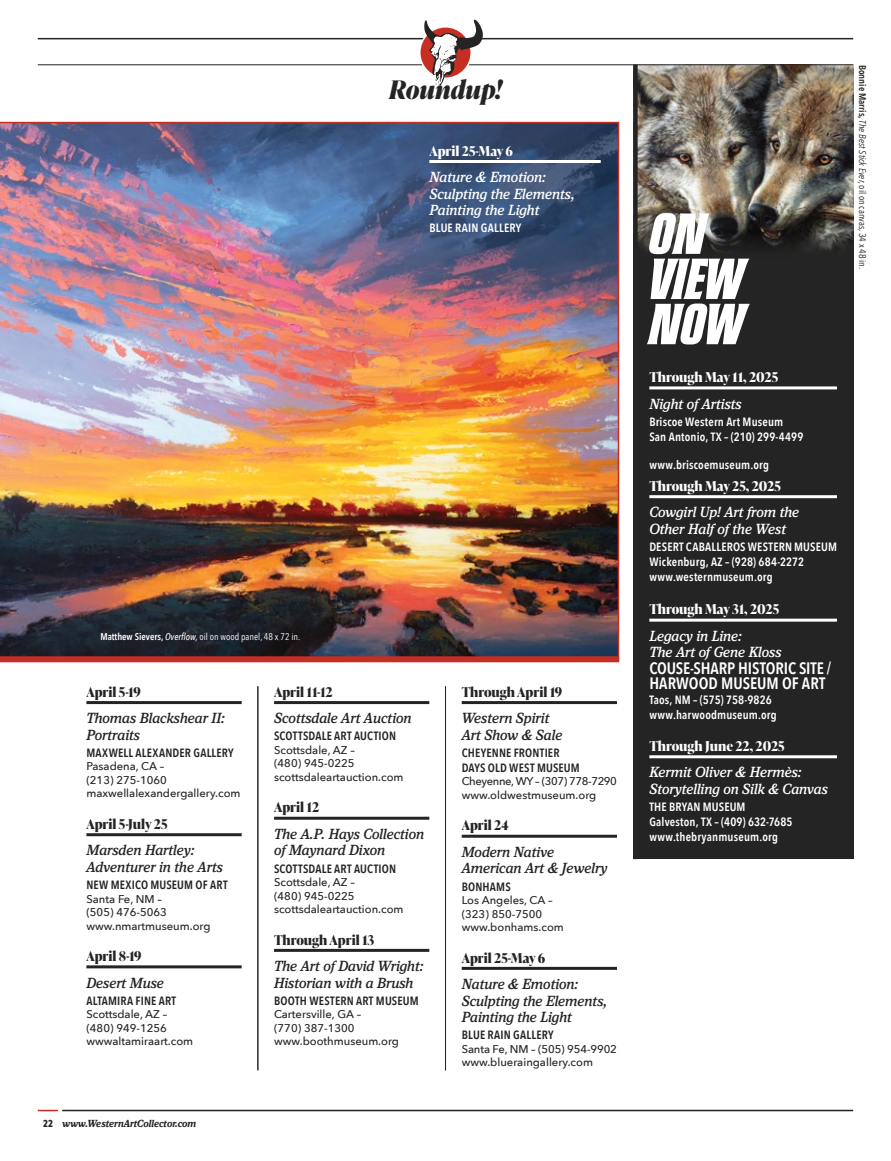
<style>
.page{position:relative;width:891px;height:1161px;background:#fff}
.page>*{position:absolute;margin:0;border:0;box-sizing:border-box;transform-origin:0 0}
.t1{font:italic extra-condensed 52.8px/45.2px "Guildhall";color:#fff}
.t2{font:italic 700 25.6px "Ivy Presto Display";color:#242424}
.t3{font:600 16.4px/15px "Avenir Next Condensed";letter-spacing:-.005em;color:#fff}
.t4{font:italic 600 15px/16.4px "Viroqua";color:#242424}
.t5{font:italic 600 15px/16.4px "Viroqua";color:#fff}
.t6{font:700 13.6px "Ivy Presto Display";color:#242424}
.t7{font:700 13.6px "Ivy Presto Display";color:#fff}
.t8{font:600 12px/15px "Avenir Next Condensed";letter-spacing:.015em;color:#fff}
.t9{font:600 12px/15px "Avenir Next Condensed";letter-spacing:.015em;color:#242424}
.t10{font:500 11.2px/13.6px "Avenir Next";color:#242424}
.t11{font:500 11.2px/13.6px "Avenir Next";letter-spacing:-.02em;color:#242424}
.t12{font:italic 700 10.4px "Viroqua";color:#242424}
.t13{font:9.8px "Avenir Next Condensed";color:#242424}
.t14{font:9.8px "Avenir Next Condensed";color:#fff}
.s1{font-weight:600}
.s2{font-weight:500;font-style:italic}
.s3{font-family:"Niveau Grotesk";font-style:normal}
.s4{font-style:italic}
</style>
<div class="page">
<hr style="left:86px;top:701px;width:156px;height:3px;background:#242424">
<hr style="left:86px;top:833px;width:156px;height:3px;background:#242424">
<hr style="left:86px;top:965px;width:156px;height:3px;background:#242424">
<hr style="left:274px;top:701px;width:155px;height:3px;background:#242424">
<hr style="left:274px;top:817px;width:155px;height:3px;background:#242424">
<hr style="left:274px;top:949px;width:155px;height:3px;background:#242424">
<hr style="left:462px;top:701px;width:155px;height:3px;background:#242424">
<hr style="left:462px;top:835px;width:155px;height:3px;background:#242424">
<hr style="left:462px;top:967px;width:155px;height:3px;background:#242424">
<hr style="left:258px;top:686px;width:1px;height:384px;background:#242424">
<hr style="left:445px;top:686px;width:1px;height:384px;background:#242424">
<div style="left:633px;top:65px;width:220px;height:794px;background:#242424"></div>
<img style="left:638px;top:65px;width:215px;height:187px">
<hr style="left:649px;top:386px;width:188px;height:3px;background:#fff">
<hr style="left:649px;top:495px;width:188px;height:3px;background:#fff">
<hr style="left:649px;top:619px;width:188px;height:3px;background:#fff">
<hr style="left:649px;top:755px;width:188px;height:3px;background:#fff">
<img style="left:0;top:122px;width:619px;height:534px">
<div style="left:0;top:656px;width:619px;height:6px;background:#c62e23"></div>
<div style="left:420px;top:136px;width:200px;height:116px;background:#242424;opacity:.16"></div>
<hr style="left:429px;top:160px;width:172px;height:3px;background:#fff">
<svg style="left:38px;top:1110px;width:20px;height:1px"></svg>
<hr style="left:62px;top:1110px;width:791px;height:1px;background:#242424">
<hr style="left:38px;top:38px;width:815px;height:1px;background:#242424">
<hr style="left:38px;top:64px;width:815px;height:1px;background:#242424">
<svg style="left:424px;top:19px;width:59px;height:66px"></svg>
<h2 class="t2" style="left:389px;top:72px;width:115px">Roundup!</h2>
<p class="t7" style="left:429px;top:141px;width:85px">April 25-May 6</p>
<h3 class="t5" style="left:429px;top:168px;width:147px">Nature &amp; Emotion:<br>Sculpting the Elements,<br>Painting the Light</h3>
<p class="t8" style="left:429px;top:221px;width:93px">BLUE RAIN GALLERY</p>
<p class="t14" style="left:100px;top:630px;width:201px"><span class="s1">Matthew Sievers,</span> <span class="s2">Overflow,</span> oil on wood panel, 48 x 72 in.</p>
<p class="t6" style="left:86px;top:682px;width:56px">April 5-19</p>
<h3 class="t4" style="left:86px;top:709px;width:140px">Thomas Blackshear II:<br>Portraits</h3>
<p class="t9" style="left:86px;top:746px;width:149px">MAXWELL ALEXANDER GALLERY</p>
<p class="t10" style="left:86px;top:760px;width:156px">Pasadena, CA –<br>(213) 275-1060 maxwellalexandergallery.com</p>
<p class="t6" style="left:86px;top:814px;width:83px">April 5-July 25</p>
<h3 class="t4" style="left:86px;top:841px;width:138px">Marsden Hartley:<br>Adventurer in the Arts</h3>
<p class="t9" style="left:86px;top:878px;width:143px">NEW MEXICO MUSEUM OF ART</p>
<p class="t10" style="left:86px;top:892px;width:126px">Santa Fe, NM –<br>(505) 476-5063 www.nmartmuseum.org</p>
<p class="t6" style="left:86px;top:946px;width:57px">April 8-19</p>
<h3 class="t4" style="left:86px;top:973px;width:79px">Desert Muse</h3>
<p class="t9" style="left:86px;top:993px;width:91px">ALTAMIRA FINE ART</p>
<p class="t10" style="left:86px;top:1008px;width:108px">Scottsdale, AZ – (480) 949-1256 wwwaltamiraart.com</p>
<p class="t12" style="left:43px;top:1116px;width:155px"><span class="s3">22</span> www.WesternArtCollector.com</p>
<p class="t6" style="left:274px;top:682px;width:60px">April 11-12</p>
<h3 class="t4" style="left:274px;top:709px;width:139px">Scottsdale Art Auction</h3>
<p class="t9" style="left:274px;top:729px;width:124px">SCOTTSDALE ART AUCTION</p>
<p class="t10" style="left:274px;top:744px;width:131px">Scottsdale, AZ –<br>(480) 945-0225 scottsdaleartauction.com</p>
<p class="t6" style="left:274px;top:798px;width:47px">April 12</p>
<h3 class="t4" style="left:274px;top:825px;width:152px">The A.P. Hays Collection of Maynard Dixon</h3>
<p class="t9" style="left:274px;top:861px;width:124px">SCOTTSDALE ART AUCTION</p>
<p class="t10" style="left:274px;top:876px;width:131px">Scottsdale, AZ –<br>(480) 945-0225 scottsdaleartauction.com</p>
<p class="t6" style="left:274px;top:930px;width:102px">Through April 13</p>
<h3 class="t4" style="left:274px;top:957px;width:151px">The Art of David Wright:<br>Historian with a Brush</h3>
<p class="t9" style="left:274px;top:993px;width:146px">BOOTH WESTERN ART MUSEUM</p>
<p class="t10" style="left:274px;top:1008px;width:127px">Cartersville, GA –<br>(770) 387-1300 www.boothmuseum.org</p>
<p class="t6" style="left:462px;top:682px;width:102px">Through April 19</p>
<h3 class="t4" style="left:462px;top:709px;width:102px">Western Spirit<br>Art Show &amp; Sale</h3>
<p class="t9" style="left:462px;top:746px;width:120px">CHEYENNE FRONTIER<br>DAYS OLD WEST MUSEUM</p>
<p class="t11" style="left:462px;top:775px;width:157px">Cheyenne, WY – (307) 778-7290 www.oldwestmuseum.org</p>
<p class="t6" style="left:462px;top:816px;width:48px">April 24</p>
<h3 class="t4" style="left:462px;top:843px;width:147px">Modern Native<br>American Art &amp; Jewelry</h3>
<p class="t9" style="left:462px;top:879px;width:51px">BONHAMS</p>
<p class="t10" style="left:462px;top:894px;width:104px">Los Angeles, CA – (323) 850-7500 www.bonhams.com</p>
<p class="t6" style="left:462px;top:948px;width:85px">April 25-May 6</p>
<h3 class="t4" style="left:462px;top:975px;width:147px">Nature &amp; Emotion:<br>Sculpting the Elements,<br>Painting the Light</h3>
<p class="t9" style="left:462px;top:1028px;width:93px">BLUE RAIN GALLERY</p>
<p class="t10" style="left:462px;top:1042px;width:157px">Santa Fe, NM – (505) 954-9902 www.blueraingallery.com</p>
<h1 class="t1" style="left:649px;top:210px;width:96px">ON<br>VIEW<br>NOW</h1>
<p class="t7" style="left:649px;top:367px;width:130px">Through May 11, 2025</p>
<h3 class="t5" style="left:649px;top:395px;width:94px">Night of Artists</h3>
<p class="t8" style="left:649px;top:414px;width:156px">Briscoe Western Art Museum<br>San Antonio, TX – (210) 299-4499</p>
<p class="t8" style="left:649px;top:458px;width:121px">www.briscoemuseum.org</p>
<p class="t7" style="left:649px;top:476px;width:133px">Through May 25, 2025</p>
<h3 class="t5" style="left:649px;top:503px;width:151px">Cowgirl Up! Art from the<br>Other Half of the West</h3>
<p class="t8" style="left:649px;top:540px;width:189px">DESERT CABALLEROS WESTERN MUSEUM<br>Wickenburg, AZ – (928) 684-2272 www.westernmuseum.org</p>
<p class="t7" style="left:649px;top:600px;width:131px">Through May 31, 2025</p>
<h3 class="t5" style="left:649px;top:627px;width:134px">Legacy in Line:<br>The Art of Gene Kloss</h3>
<h3 class="t3" style="left:649px;top:662px;width:183px">COUSE-SHARP HISTORIC SITE /<br>HARWOOD MUSEUM OF ART</h3>
<p class="t8" style="left:649px;top:693px;width:129px">Taos, NM – (575) 758-9826 www.harwoodmuseum.org</p>
<p class="t7" style="left:649px;top:736px;width:137px">Through June 22, 2025</p>
<h3 class="t5" style="left:649px;top:763px;width:180px">Kermit Oliver &amp; Hermès:<br>Storytelling on Silk &amp; Canvas</h3>
<p class="t8" style="left:649px;top:800px;width:145px">THE BRYAN MUSEUM<br>Galveston, TX – (409) 632-7685 www.thebryanmuseum.org</p>
<p class="t13" style="left:869px;top:65px;width:206px;rotate:90deg"><span class="s1">Bonnie Marris,</span> <span class="s4">The Best Stick Ever,</span> oil on canvas, 34 x 48 in.</p>
</div>
